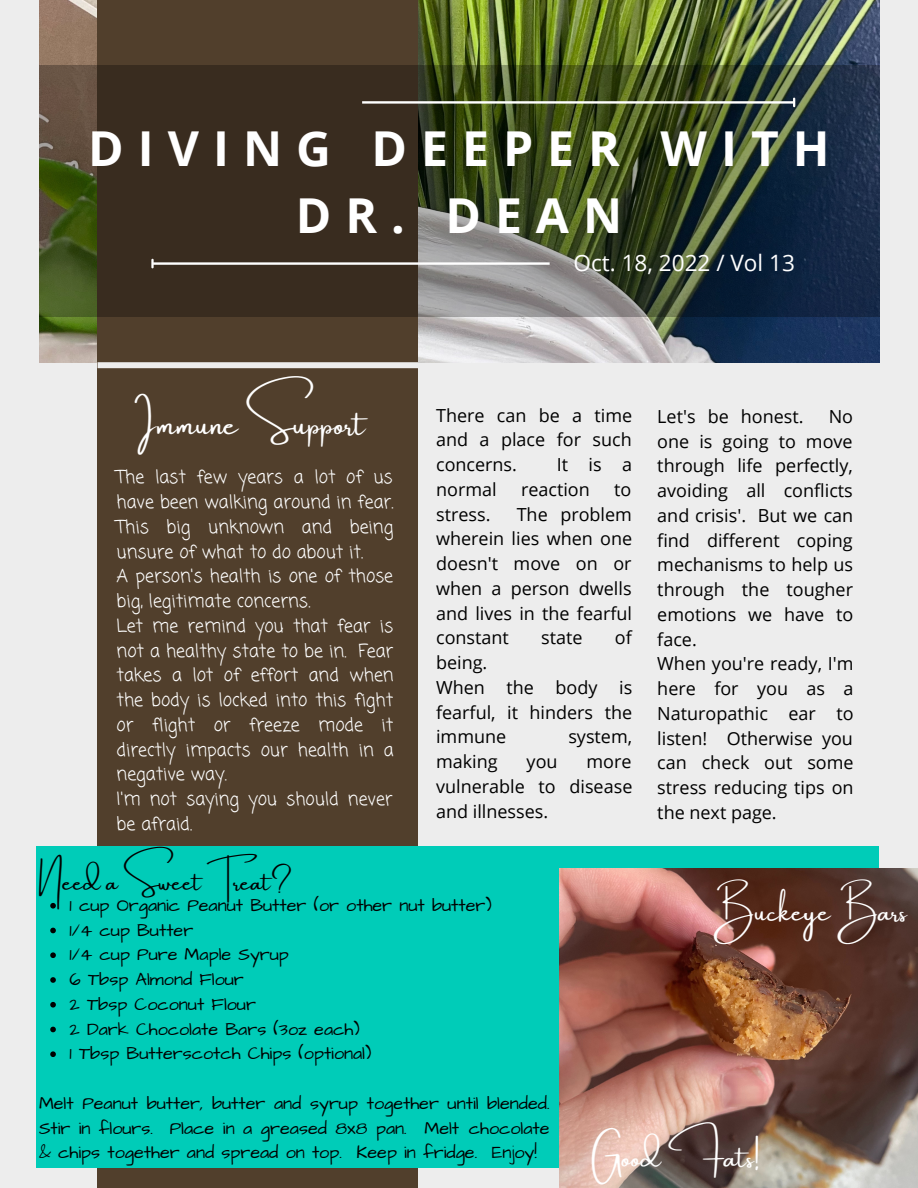
<style>
.page{position:relative;width:918px;height:1188px;background:#ededed}
.page>*{position:absolute;margin:0;border:0;box-sizing:border-box;transform-origin:0 0}
.t1{font:700 48.15px/66.3px "Open Sans";letter-spacing:.29em;color:#fff;text-align:center}
.t2{font:30.45px "Amsterdam One";color:#fff}
.t3{font:26.55px "Amsterdam One";color:#fff}
.t4{font:22.5px "Open Sans";color:#fff}
.t5{font:22.5px "Amsterdam One";color:#000}
.t6{font:18px/24.8px "Open Sans";color:#000;text-align:justify}
.t7{font:18px/24.8px "Coming Soon";color:#fff}
.t8{font:18px/24.8px "Architects Daughter";color:#000}
</style>
<div class="page">
<img style="left:39px;top:0;width:840px;height:362px">
<div style="left:98px;top:0;width:320px;height:1188px;background:#513f2c"></div>
<svg style="left:39px;top:65px;width:840px;height:252px;background:#3c3e2e"></svg>
<hr style="left:362px;top:101px;width:432px;height:3px;background:#fff">
<svg style="left:793px;top:98px;width:2px;height:9px"></svg>
<hr style="left:153px;top:262px;width:397px;height:3px;background:#fff">
<svg style="left:151px;top:259px;width:3px;height:9px"></svg>
<div style="left:98px;top:362px;width:320px;height:6px;background:#ededed"></div>
<div style="left:36px;top:846px;width:843px;height:322px;background:#00ccb8"></div>
<img style="left:559px;top:868px;width:359px;height:320px">
<svg style="left:50px;top:903px;width:6px;height:6px"></svg>
<svg style="left:50px;top:928px;width:6px;height:5px"></svg>
<svg style="left:50px;top:952px;width:6px;height:6px"></svg>
<svg style="left:50px;top:977px;width:6px;height:6px"></svg>
<svg style="left:50px;top:1002px;width:6px;height:6px"></svg>
<svg style="left:50px;top:1027px;width:6px;height:5px"></svg>
<svg style="left:50px;top:1051px;width:6px;height:6px"></svg>
<h1 class="t1" style="left:88px;top:115px;width:743px">DIVING DEEPER WITH<br>DR. DEAN</h1>
<h2 class="t2" style="left:135px;top:408px;width:232px">Immune Support</h2>
<p class="t7" style="left:117px;top:466px;width:279px">The last few years a lot of us have been walking around in fear.<br>This big unknown and being unsure of what to do about it.<br>A person's health is one of those big, legitimate concerns.<br>Let me remind you that fear is not a healthy state to be in. Fear takes a lot of effort and when the body is locked into this fight or flight or freeze mode it directly impacts our health in a negative way.<br>I'm not saying you should never be afraid.</p>
<p class="t4" style="left:574px;top:247px;width:223px">Oct. 18, 2022 / Vol 13</p>
<p class="t6" style="left:436px;top:402px;width:198px">There can be a time and a place for such concerns.</p>
<p class="t6" style="left:557px;top:452px;width:77px">It is a</p>
<p class="t6" style="left:436px;top:477px;width:62px">normal</p>
<p class="t6" style="left:521px;top:477px;width:70px">reaction</p>
<p class="t6" style="left:614px;top:477px;width:19px">to</p>
<p class="t6" style="left:436px;top:501px;width:56px">stress.</p>
<p class="t6" style="left:436px;top:501px;width:198px;text-indent:81px">The problem wherein lies when one doesn't move on or when a person dwells and lives in the fearful constant</p>
<p class="t6" style="left:541px;top:625px;width:43px">state</p>
<p class="t6" style="left:615px;top:625px;width:18px">of</p>
<p class="t6" style="left:436px;top:650px;width:198px;text-align:left">being.<br>When the body is fearful, it hinders the immune</p>
<p class="t6" style="left:568px;top:724px;width:65px">system,</p>
<p class="t6" style="left:436px;top:749px;width:63px">making</p>
<p class="t6" style="left:527px;top:749px;width:32px">you</p>
<p class="t6" style="left:436px;top:749px;width:198px;text-indent:150px">more vulnerable to disease and illnesses.</p>
<p class="t6" style="left:657px;top:403px;width:148px">Let's be honest.</p>
<p class="t6" style="left:657px;top:403px;width:198px;text-align:left;text-indent:171px">No one is going to move through life perfectly, avoiding all conflicts and crisis'. But we can find different coping mechanisms to help us through the tougher emotions we have to face.<br>When you're ready, I'm here for you as a<br>Naturopathic ear to listen! Otherwise you can check out some stress reducing tips on the next page.</p>
<p class="t5" style="left:39px;top:870px;width:255px">Need a Sweet Treat?</p>
<p class="t8" style="left:70px;top:893px;width:424px">1 cup Organic Peanut Butter (or other nut butter)<br>1/4 cup Butter<br>1/4 cup Pure Maple Syrup<br>6 Tbsp Almond Flour<br>2 Tbsp Coconut Flour<br>2 Dark Chocolate Bars (3oz each)<br>1 Tbsp Butterscotch Chips (optional)</p>
<p class="t8" style="left:39px;top:1091px;width:512px;text-align:justify">Melt Peanut butter, butter and syrup together until blended.<br>Stir in flours. Place in a greased 8x8 pan. Melt chocolate &amp; chips together and spread on top. Keep in fridge. Enjoy!</p>
<h3 class="t3" style="left:713px;top:897px;width:195px">Buckeye Bars</h3>
<h3 class="t3" style="left:592px;top:1143px;width:169px">Good Fats!</h3>
</div>
